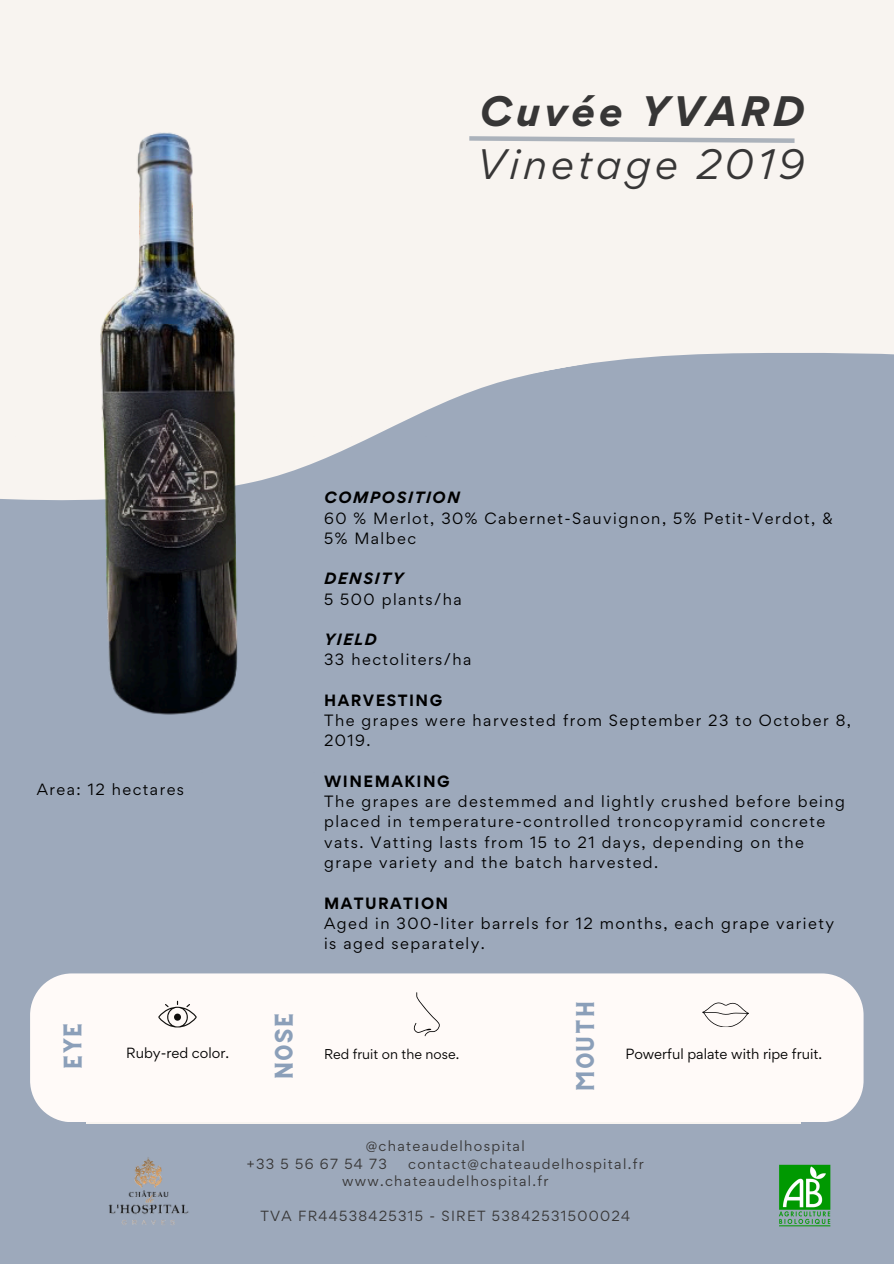
<style>
.page{position:relative;width:894px;height:1264px;background:#fff}
.page>*{position:absolute;margin:0;border:0;box-sizing:border-box;transform-origin:0 0}
.t1{font:italic 37.95px/52.8px "Gordita";letter-spacing:.1em;color:#373636}
.t2{font:18px "CS Gordon Vintage";color:#8b9fb9}
.t3{font:14.55px/20.2px "Gordita";letter-spacing:.1em;color:#000}
.t4{font:13.2px "Gordita";letter-spacing:.1em;color:#373636}
.t5{font:13.2px "Gordita";color:#000}
.t6{font:12.6px "Gordita";color:#000}
.s1{font-weight:700}
.s2{font-weight:700;font-style:italic}
</style>
<div class="page">
<div style="left:0;top:0;width:893px;height:1263px;background:#f8f4f0"></div>
<div style="left:0;top:353px;width:893px;height:910px;background:#9da9bb"></div>
<hr style="left:86px;top:1121px;width:715px;height:2px;background:#f8f4f0">
<img style="left:778px;top:1164px;width:52px;height:62px">
<img style="left:105px;top:1155px;width:85px;height:71px">
<svg style="left:30px;top:973px;width:833px;height:149px"></svg>
<svg style="left:158px;top:1000px;width:38px;height:27px"></svg>
<svg style="left:414px;top:992px;width:25px;height:44px"></svg>
<svg style="left:701px;top:999px;width:48px;height:28px"></svg>
<svg style="left:469px;top:136px;width:326px;height:7px"></svg>
<img style="left:0;top:132px;width:439px;height:640px">
<p class="t3" style="left:37px;top:779px;width:149px">Area: 12 hectares</p>
<h3 class="t1" style="left:476px;top:84px;width:329px"><span class="s1">Cuvée YVARD<br></span>Vinetage 2019</h3>
<h3 class="t3" style="left:324px;top:487px;width:510px"><span class="s2">COMPOSITION<br></span>60 % Merlot, 30% Cabernet-Sauvignon, 5% Petit-Verdot, &amp;<br>5% Malbec</h3>
<h2 class="t3" style="left:324px;top:568px;width:139px"><span class="s2">DENSITY<br></span>5 500 plants/ha</h2>
<p class="t3" style="left:324px;top:629px;width:149px"><span class="s2">YIELD<br></span>33 hectoliters/ha</p>
<p class="t3" style="left:324px;top:690px;width:528px"><span class="s1">HARVESTING<br></span>The grapes were harvested from September 23 to October 8,<br>2019.</p>
<h2 class="t3" style="left:324px;top:771px;width:522px"><span class="s1">WINEMAKING<br></span>The grapes are destemmed and lightly crushed before being placed in temperature-controlled troncopyramid concrete vats. Vatting lasts from 15 to 21 days, depending on the grape variety and the batch harvested.</h2>
<p class="t3" style="left:324px;top:892px;width:511px"><span class="s1">MATURATION<br></span>Aged in 300-liter barrels for 12 months, each grape variety is aged separately.</p>
<h3 class="t2" style="left:65px;top:1070px;width:50px;rotate:-90deg">Eye</h3>
<h3 class="t2" style="left:276px;top:1079px;width:69px;rotate:-90deg">Nose</h3>
<h2 class="t2" style="left:577px;top:1091px;width:93px;rotate:-90deg">Mouth</h2>
<h3 class="t5" style="left:126px;top:1043px;width:104px">Ruby-red color.</h3>
<h3 class="t6" style="left:324px;top:1045px;width:137px">Red fruit on the nose.</h3>
<h3 class="t5" style="left:625px;top:1045px;width:198px">Powerful palate with ripe fruit.</h3>
<h1 class="t4" style="left:366px;top:1136px;width:160px">@chateaudelhospital</h1>
<p class="t4" style="left:247px;top:1154px;width:141px">+33 5 56 67 54 73</p>
<p class="t4" style="left:408px;top:1154px;width:237px">contact@chateaudelhospital.fr</p>
<p class="t4" style="left:342px;top:1171px;width:208px">www.chateaudelhospital.fr</p>
<h3 class="t4" style="left:260px;top:1206px;width:371px">TVA FR44538425315 - SIRET 53842531500024</h3>
</div>
